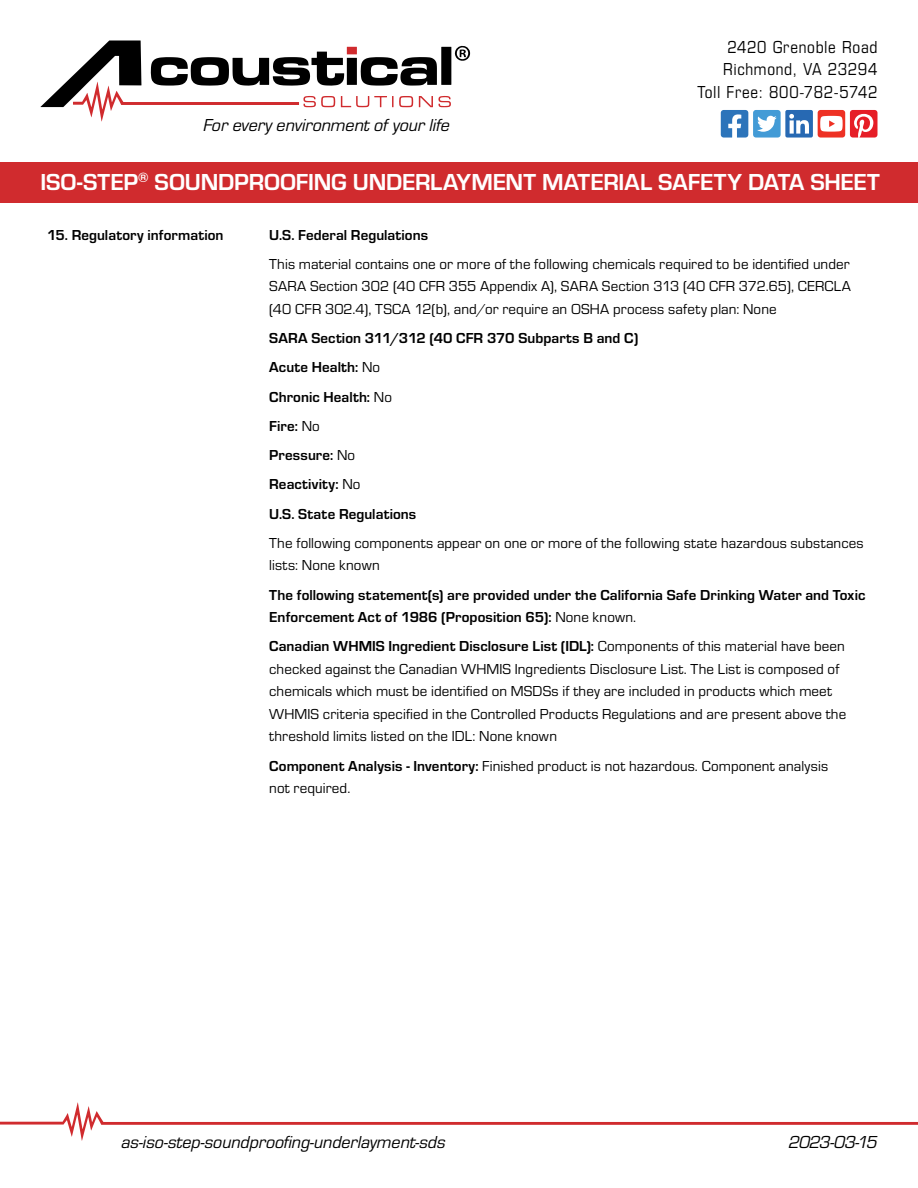
<style>
.page{position:relative;width:918px;height:1188px;background:#fff}
.page>*{position:absolute;margin:0;border:0;box-sizing:border-box;transform-origin:0 0}
.t1{font:700 24px "Eurostile";letter-spacing:-.005em;color:#fff}
.t2{font:italic 18px "Eurostile";letter-spacing:-.005em;color:#000}
.t3{font:18px/22.5px "Eurostile Con";letter-spacing:.035em;color:#000;text-align:right}
.t4{font:15px/22.5px "Eurostile";letter-spacing:.005em;color:#000}
.t5{font:700 15px/29.2px "Eurostile";letter-spacing:.005em;color:#000}
.s1{font-weight:400}
.s2{font-weight:700}
</style>
<div class="page">
<svg style="left:0;top:1102px;width:918px;height:39px"></svg>
<svg style="left:721px;top:110px;width:156px;height:28px"></svg>
<div style="left:0;top:162px;width:918px;height:40px;background:#d02b2e"></div>
<svg style="left:40px;top:40px;width:430px;height:82px"></svg>
<p class="t2" style="left:204px;top:113px;width:248px">For every environment of your life</p>
<p class="t3" style="left:697px;top:34px;width:182px">2420 Grenoble Road<br>Richmond, VA 23294<br>Toll Free: 800-782-5742</p>
<h1 class="t1" style="left:40px;top:165px;width:841px">ISO-STEP<sup>®</sup> SOUNDPROOFING UNDERLAYMENT MATERIAL SAFETY DATA SHEET</h1>
<p class="t5" style="left:47px;top:219px;width:178px">15. Regulatory information</p>
<p class="t5" style="left:269px;top:219px;width:161px">U.S. Federal Regulations</p>
<p class="t4" style="left:269px;top:252px;width:583px;text-align:justify">This material contains one or more of the following chemicals required to be identified under SARA Section 302 (40 CFR 355 Appendix A), SARA Section 313 (40 CFR 372.65), CERCLA (40 CFR 302.4), TSCA 12(b), and/or require an OSHA process safety plan: None</p>
<p class="t5" style="left:269px;top:322px;width:371px">SARA Section 311/312 (40 CFR 370 Subparts B and C)<br>Acute Health: <span class="s1">No<br></span>Chronic Health: <span class="s1">No<br></span>Fire: <span class="s1">No<br></span>Pressure: <span class="s1">No<br></span>Reactivity: <span class="s1">No<br></span>U.S. State Regulations</p>
<p class="t4" style="left:269px;top:531px;width:596px">The following components appear on one or more of the following state hazardous substances lists: None known</p>
<p class="t5" style="left:269px;top:582px;width:598px;line-height:22.5px">The following statement(s) are provided under the California Safe Drinking Water and Toxic<br>Enforcement Act of 1986 (Proposition 65): <span class="s1">None known.</span></p>
<p class="t4" style="left:269px;top:634px;width:578px"><span class="s2">Canadian WHMIS Ingredient Disclosure List (IDL):</span> Components of this material have been checked against the Canadian WHMIS Ingredients Disclosure List. The List is composed of chemicals which must be identified on MSDSs if they are included in products which meet WHMIS criteria specified in the Controlled Products Regulations and are present above the threshold limits listed on the IDL: None known</p>
<p class="t4" style="left:269px;top:754px;width:560px"><span class="s2">Component Analysis - Inventory:</span> Finished product is not hazardous. Component analysis not required.</p>
<p class="t2" style="left:122px;top:1130px;width:326px">as-iso-step-soundproofing-underlayment-sds</p>
<p class="t2" style="left:789px;top:1130px;width:90px">2023-03-15</p>
</div>
